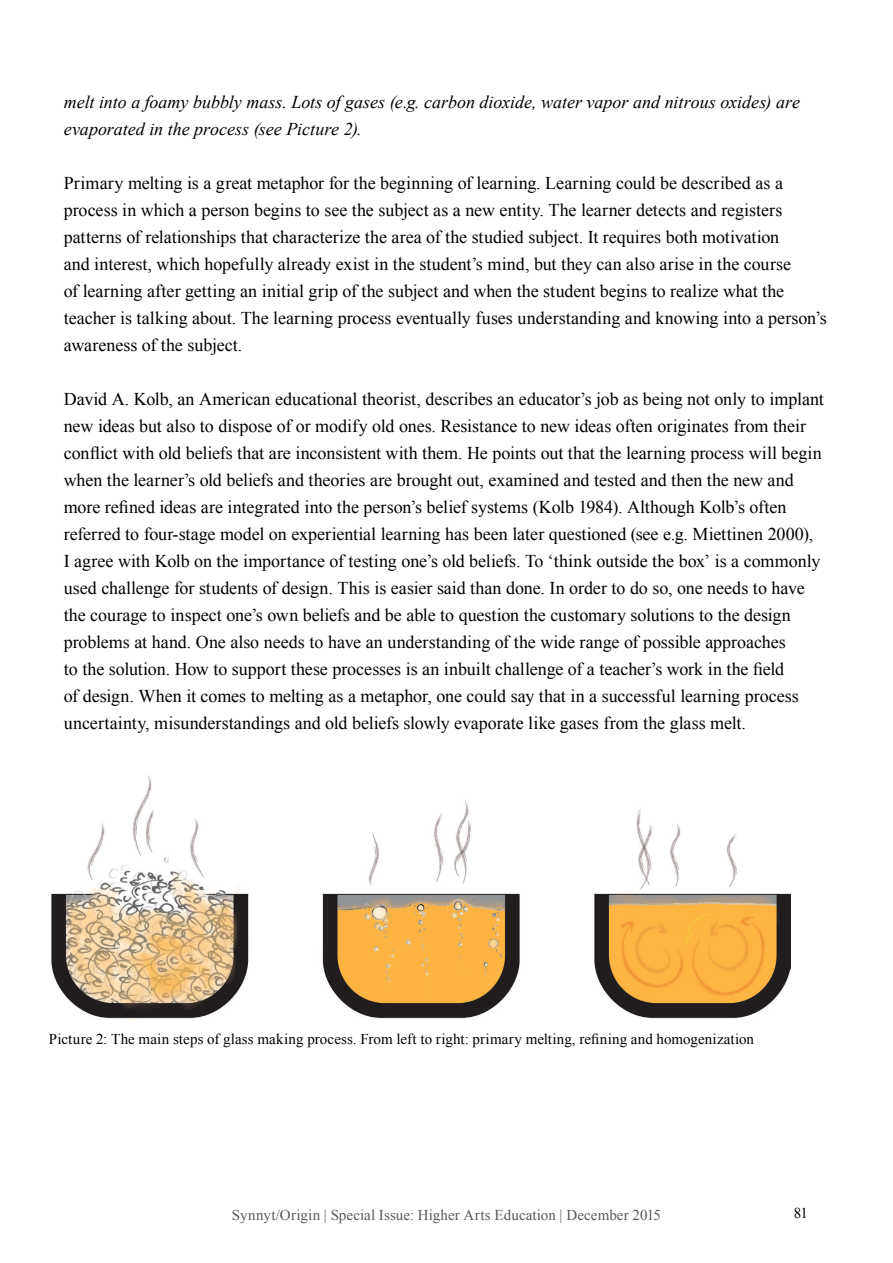
<style>
.page{position:relative;width:893px;height:1263px;background:#fff}
.page>*{position:absolute;margin:0;border:0;box-sizing:border-box;transform-origin:0 0}
.t1{font:18px/27px "Times New Roman";color:#000}
.t2{font:italic 18px/27px "Times New Roman";color:#000}
.kuvateksti{font:15px "Times New Roman";letter-spacing:.005em;color:#000}
.t3{font:15px "Times New Roman";letter-spacing:.005em;color:#57585a}
</style>
<div class="page">
<img style="left:51px;top:775px;width:739px;height:246px">
<p class="t2" style="left:64px;top:88px;width:738px">melt into a foamy bubbly mass. Lots of gases (e.g. carbon dioxide, water vapor and nitrous oxides) are evaporated in the process (see Picture 2).</p>
<p class="t1" style="left:64px;top:169px;width:764px">Primary melting is a great metaphor for the beginning of learning. Learning could be described as a process in which a person begins to see the subject as a new entity. The learner detects and registers patterns of relationships that characterize the area of the studied subject. It requires both motivation<br>and interest, which hopefully already exist in the student’s mind, but they can also arise in the course<br>of learning after getting an initial grip of the subject and when the student begins to realize what the teacher is talking about. The learning process eventually fuses understanding and knowing into a person’s awareness of the subject.</p>
<p class="t1" style="left:64px;top:385px;width:762px">David A. Kolb, an American educational theorist, describes an educator’s job as being not only to implant new ideas but also to dispose of or modify old ones. Resistance to new ideas often originates from their conflict with old beliefs that are inconsistent with them. He points out that the learning process will begin when the learner’s old beliefs and theories are brought out, examined and tested and then the new and more refined ideas are integrated into the person’s belief systems (Kolb 1984). Although Kolb’s often referred to four-stage model on experiential learning has been later questioned (see e.g. Miettinen 2000),<br>I agree with Kolb on the importance of testing one’s old beliefs. To ‘think outside the box’ is a commonly used challenge for students of design. This is easier said than done. In order to do so, one needs to have the courage to inspect one’s own beliefs and be able to question the customary solutions to the design problems at hand. One also needs to have an understanding of the wide range of possible approaches<br>to the solution. How to support these processes is an inbuilt challenge of a teacher’s work in the field<br>of design. When it comes to melting as a metaphor, one could say that in a successful learning process uncertainty, misunderstandings and old beliefs slowly evaporate like gases from the glass melt.</p>
<p class="kuvateksti" style="left:49px;top:1029px;width:707px">Picture 2: The main steps of glass making process. From left to right: primary melting, refining and homogenization</p>
<p class="t3" style="left:232px;top:1205px;width:431px">Synnyt/Origin | Special Issue: Higher Arts Education | December 2015</p>
<p class="kuvateksti" style="left:794px;top:1203px;width:16px">81</p>
</div>
